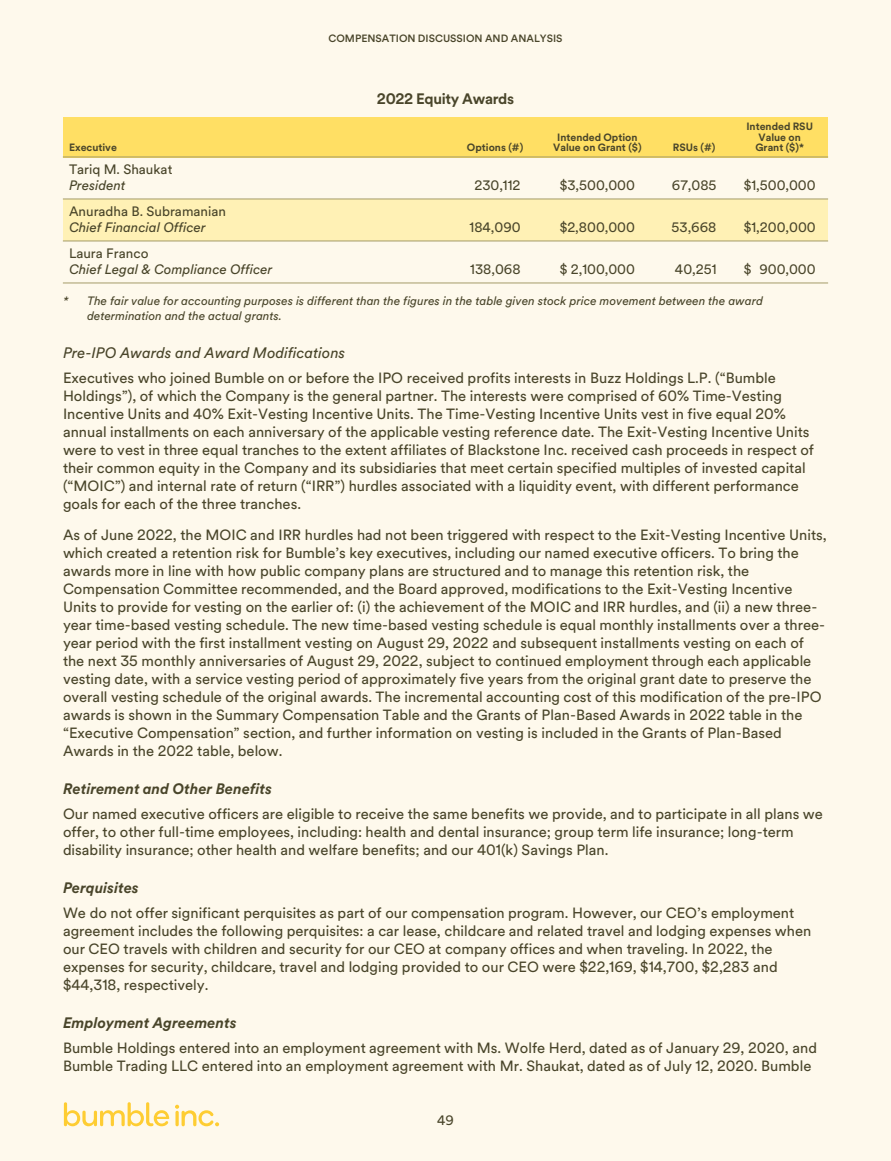
<style>
.page{position:relative;width:891px;height:1161px;background:#fef9ec}
.page>*{position:absolute;margin:0;border:0;box-sizing:border-box;transform-origin:0 0}
.t1{font:italic 700 15px "Circular 20";color:#49452a}
.t2{font:italic 15px "Circular 20";color:#49452a}
.t3{font:700 15px "Circular 20";letter-spacing:-.02em;color:#49452a}
.t4{font:14.7px/18px "Circular 20";color:#49452a}
.t5{font:13.5px "Circular 20";color:#49452a}
.t6{font:italic 13.5px "Circular 20";color:#49452a}
.t7{font:italic 12px/15px "Circular 20";color:#49452a}
.t8{font:700 10.5px/10.5px "Circular 20";color:#49452a;text-align:center}
.t9{font:500 10.5px "Circular 20";color:#49452a}
</style>
<div class="page">
<div style="left:63px;top:117px;width:765px;height:40px;background:#ffdf64"></div>
<div style="left:63px;top:199px;width:765px;height:42px;background:#fff1b5"></div>
<hr style="left:63px;top:157px;width:765px;height:1px;background:#a49b69">
<hr style="left:63px;top:199px;width:765px;height:1px;background:#a49b69">
<hr style="left:63px;top:241px;width:765px;height:1px;background:#a49b69">
<hr style="left:63px;top:283px;width:765px;height:1px;background:#a49b69">
<svg style="left:64px;top:1102px;width:105px;height:24px"></svg>
<svg style="left:175px;top:1105px;width:44px;height:21px"></svg>
<p class="t9" style="left:329px;top:34px;width:235px">COMPENSATION DISCUSSION AND ANALYSIS</p>
<p class="t3" style="left:377px;top:93px;width:139px">2022 Equity Awards</p>
<p class="t8" style="left:69px;top:143px;width:50px">Executive</p>
<p class="t8" style="left:467px;top:143px;width:58px">Options (#)</p>
<p class="t8" style="left:553px;top:133px;width:90px">Intended Option<br>Value on Grant ($)</p>
<p class="t8" style="left:673px;top:143px;width:44px">RSUs (#)</p>
<p class="t8" style="left:746px;top:122px;width:68px">Intended RSU<br>Value on<br>Grant ($)*</p>
<p class="t5" style="left:69px;top:164px;width:105px">Tariq M. Shaukat</p>
<p class="t6" style="left:69px;top:181px;width:58px">President</p>
<p class="t5" style="left:474px;top:181px;width:48px">230,112</p>
<p class="t5" style="left:560px;top:181px;width:77px">$3,500,000</p>
<p class="t5" style="left:672px;top:181px;width:46px">67,085</p>
<p class="t5" style="left:744px;top:181px;width:73px">$1,500,000</p>
<p class="t5" style="left:69px;top:206px;width:159px">Anuradha B. Subramanian</p>
<p class="t6" style="left:69px;top:223px;width:138px">Chief Financial Officer</p>
<p class="t5" style="left:470px;top:223px;width:53px">184,090</p>
<p class="t5" style="left:560px;top:223px;width:77px">$2,800,000</p>
<p class="t5" style="left:672px;top:223px;width:46px">53,668</p>
<p class="t5" style="left:744px;top:223px;width:73px">$1,200,000</p>
<p class="t5" style="left:69px;top:248px;width:81px">Laura Franco</p>
<p class="t6" style="left:69px;top:265px;width:205px">Chief Legal &amp; Compliance Officer</p>
<p class="t5" style="left:470px;top:265px;width:52px">138,068</p>
<p class="t5" style="left:560px;top:265px;width:77px">$ 2,100,000</p>
<p class="t5" style="left:675px;top:265px;width:43px">40,251</p>
<p class="t5" style="left:744px;top:265px;width:73px">$ 900,000</p>
<p class="t7" style="left:87px;top:294px;width:677px;text-indent:-24px">* The fair value for accounting purposes is different than the figures in the table given stock price movement between the award determination and the actual grants.</p>
<p class="t2" style="left:63px;top:347px;width:284px">Pre-IPO Awards and Award Modifications</p>
<p class="t4" style="left:63px;top:370px;width:753px">Executives who joined Bumble on or before the IPO received profits interests in Buzz Holdings L.P. (“Bumble Holdings”), of which the Company is the general partner. The interests were comprised of 60% Time-Vesting Incentive Units and 40% Exit-Vesting Incentive Units. The Time-Vesting Incentive Units vest in five equal 20% annual installments on each anniversary of the applicable vesting reference date. The Exit-Vesting Incentive Units were to vest in three equal tranches to the extent affiliates of Blackstone Inc. received cash proceeds in respect of their common equity in the Company and its subsidiaries that meet certain specified multiples of invested capital (“MOIC”) and internal rate of return (“IRR”) hurdles associated with a liquidity event, with different performance goals for each of the three tranches.</p>
<p class="t4" style="left:63px;top:527px;width:765px">As of June 2022, the MOIC and IRR hurdles had not been triggered with respect to the Exit-Vesting Incentive Units, which created a retention risk for Bumble’s key executives, including our named executive officers. To bring the awards more in line with how public company plans are structured and to manage this retention risk, the Compensation Committee recommended, and the Board approved, modifications to the Exit-Vesting Incentive Units to provide for vesting on the earlier of: (i) the achievement of the MOIC and IRR hurdles, and (ii) a new three&shy;year time-based vesting schedule. The new time-based vesting schedule is equal monthly installments over a three&shy;year period with the first installment vesting on August 29, 2022 and subsequent installments vesting on each of the next 35 monthly anniversaries of August 29, 2022, subject to continued employment through each applicable vesting date, with a service vesting period of approximately five years from the original grant date to preserve the overall vesting schedule of the original awards. The incremental accounting cost of this modification of the pre-IPO awards is shown in the Summary Compensation Table and the Grants of Plan-Based Awards in 2022 table in the “Executive Compensation” section, and further information on vesting is included in the Grants of Plan-Based Awards in the 2022 table, below.</p>
<p class="t1" style="left:63px;top:784px;width:210px">Retirement and Other Benefits</p>
<p class="t4" style="left:63px;top:806px;width:762px">Our named executive officers are eligible to receive the same benefits we provide, and to participate in all plans we offer, to other full-time employees, including: health and dental insurance; group term life insurance; long-term disability insurance; other health and welfare benefits; and our 401(k) Savings Plan.</p>
<p class="t1" style="left:63px;top:882px;width:77px">Perquisites</p>
<p class="t4" style="left:63px;top:905px;width:750px">We do not offer significant perquisites as part of our compensation program. However, our CEO’s employment agreement includes the following perquisites: a car lease, childcare and related travel and lodging expenses when our CEO travels with children and security for our CEO at company offices and when traveling. In 2022, the expenses for security, childcare, travel and lodging provided to our CEO were $22,169, $14,700, $2,283 and $44,318, respectively.</p>
<p class="t1" style="left:63px;top:1017px;width:175px">Employment Agreements</p>
<p class="t4" style="left:63px;top:1040px;width:756px">Bumble Holdings entered into an employment agreement with Ms. Wolfe Herd, dated as of January 29, 2020, and<br>Bumble Trading LLC entered into an employment agreement with Mr. Shaukat, dated as of July 12, 2020. Bumble</p>
<p class="t5" style="left:437px;top:1115px;width:18px">49</p>
</div>
